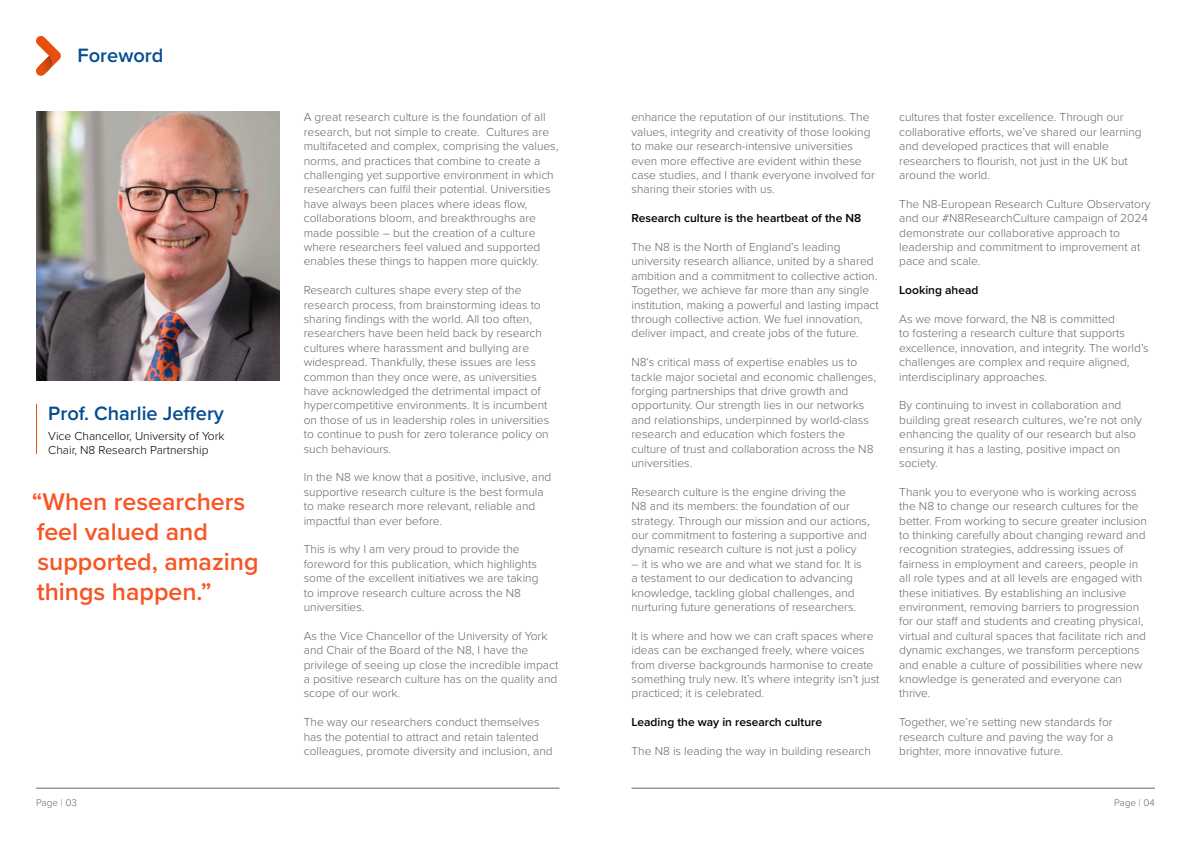
<style>
.page{position:relative;width:1191px;height:842px;background:#fff}
.page>*{position:absolute;margin:0;border:0;box-sizing:border-box;transform-origin:0 0}
.t1{font:600 25px/30px "Proxima Nova";color:#f95423}
.t2{font:600 20px "Proxima Nova";color:#054c91}
.t3{font:300 12px/14.4px "Proxima Nova";color:#63666a}
.t4{font:600 12px "Proxima Nova";color:#000}
.t5{font:300 12px "Proxima Nova";color:#000}
.t6{font:300 10px "Proxima Nova";color:#63666a}
</style>
<div class="page">
<hr style="left:36px;top:788px;width:523px;height:1px;background:#63666a">
<hr style="left:631px;top:788px;width:524px;height:1px;background:#63666a">
<svg style="left:36px;top:36px;width:25px;height:40px"></svg>
<img style="left:39px;top:56px;width:13px;height:17px">
<img style="left:36px;top:112px;width:244px;height:268px">
<hr style="left:36px;top:404px;width:1px;height:50px;background:#e84f0f">
<p class="t2" style="left:78px;top:41px;width:87px">Foreword</p>
<p class="t2" style="left:48px;top:398px;width:177px">Prof. Charlie Jeffery</p>
<p class="t5" style="left:48px;top:427px;width:178px">Vice Chancellor, University of York</p>
<p class="t5" style="left:48px;top:441px;width:162px">Chair, N8 Research Partnership</p>
<p class="t1" style="left:32px;top:486px;width:228px">“When researchers feel valued and supported, amazing things happen.”</p>
<p class="t3" style="left:304px;top:109px;width:256px">A great research culture is the foundation of all research, but not simple to create. Cultures are multifaceted and complex, comprising the values, norms, and practices that combine to create a challenging yet supportive environment in which researchers can fulfil their potential. Universities have always been places where ideas flow, collaborations bloom, and breakthroughs are made possible – but the creation of a culture where researchers feel valued and supported enables these things to happen more quickly.</p>
<p class="t3" style="left:304px;top:282px;width:247px">Research cultures shape every step of the research process, from brainstorming ideas to sharing findings with the world. All too often, researchers have been held back by research cultures where harassment and bullying are widespread. Thankfully, these issues are less common than they once were, as universities have acknowledged the detrimental impact of hypercompetitive environments. It is incumbent on those of us in leadership roles in universities to continue to push for zero tolerance policy on such behaviours.</p>
<p class="t3" style="left:304px;top:469px;width:249px">In the N8 we know that a positive, inclusive, and supportive research culture is the best formula to make research more relevant, reliable and impactful than ever before.</p>
<p class="t3" style="left:304px;top:541px;width:236px">This is why I am very proud to provide the foreword for this publication, which highlights some of the excellent initiatives we are taking to improve research culture across the N8 universities.</p>
<p class="t3" style="left:304px;top:628px;width:256px">As the Vice Chancellor of the University of York and Chair of the Board of the N8, I have the privilege of seeing up close the incredible impact a positive research culture has on the quality and scope of our work.</p>
<p class="t3" style="left:304px;top:714px;width:250px">The way our researchers conduct themselves has the potential to attract and retain talented colleagues, promote diversity and inclusion, and</p>
<p class="t3" style="left:631px;top:109px;width:245px">enhance the reputation of our institutions. The values, integrity and creativity of those looking to make our research-intensive universities even more effective are evident within these case studies, and I thank everyone involved for sharing their stories with us.</p>
<p class="t4" style="left:631px;top:209px;width:231px">Research culture is the heartbeat of the N8</p>
<p class="t3" style="left:631px;top:239px;width:249px">The N8 is the North of England’s leading university research alliance, united by a shared ambition and a commitment to collective action.<br>Together, we achieve far more than any single institution, making a powerful and lasting impact through collective action. We fuel innovation, deliver impact, and create jobs of the future.</p>
<p class="t3" style="left:631px;top:354px;width:246px">N8‘s critical mass of expertise enables us to tackle major societal and economic challenges, forging partnerships that drive growth and opportunity. Our strength lies in our networks and relationships, underpinned by world-class research and education which fosters the culture of trust and collaboration across the N8 universities.</p>
<p class="t3" style="left:631px;top:484px;width:240px">Research culture is the engine driving the<br>N8 and its members: the foundation of our strategy. Through our mission and our actions, our commitment to fostering a supportive and dynamic research culture is not just a policy</p>
<p class="t3" style="left:631px;top:556px;width:232px">– it is who we are and what we stand for. It is a testament to our dedication to advancing knowledge, tackling global challenges, and nurturing future generations of researchers.</p>
<p class="t3" style="left:631px;top:628px;width:249px">It is where and how we can craft spaces where ideas can be exchanged freely, where voices from diverse backgrounds harmonise to create something truly new. It’s where integrity isn’t just practiced; it is celebrated.</p>
<p class="t4" style="left:631px;top:713px;width:192px">Leading the way in research culture</p>
<p class="t3" style="left:631px;top:743px;width:241px">The N8 is leading the way in building research</p>
<p class="t3" style="left:899px;top:109px;width:244px">cultures that foster excellence. Through our collaborative efforts, we’ve shared our learning and developed practices that will enable researchers to flourish, not just in the UK but around the world.</p>
<p class="t3" style="left:899px;top:196px;width:253px">The N8-European Research Culture Observatory and our #N8ResearchCulture campaign of 2024 demonstrate our collaborative approach to leadership and commitment to improvement at pace and scale.</p>
<p class="t4" style="left:899px;top:281px;width:81px">Looking ahead</p>
<p class="t3" style="left:899px;top:311px;width:251px">As we move forward, the N8 is committed<br>to fostering a research culture that supports excellence, innovation, and integrity. The world’s challenges are complex and require aligned, interdisciplinary approaches.</p>
<p class="t3" style="left:899px;top:397px;width:244px">By continuing to invest in collaboration and building great research cultures, we’re not only enhancing the quality of our research but also ensuring it has a lasting, positive impact on society.</p>
<p class="t3" style="left:899px;top:484px;width:249px">Thank you to everyone who is working across the N8 to change our research cultures for the better. From working to secure greater inclusion to thinking carefully about changing reward and recognition strategies, addressing issues of fairness in employment and careers, people in all role types and at all levels are engaged with these initiatives. By establishing an inclusive environment, removing barriers to progression for our staff and students and creating physical, virtual and cultural spaces that facilitate rich and dynamic exchanges, we transform perceptions and enable a culture of possibilities where new knowledge is generated and everyone can thrive.</p>
<p class="t3" style="left:899px;top:714px;width:216px;text-align:justify">Together, we’re setting new standards for research culture and paving the way for a brighter, more innovative future.</p>
<p class="t6" style="left:36px;top:795px;width:42px">Page | 03</p>
<p class="t6" style="left:1114px;top:795px;width:42px">Page | 04</p>
</div>
